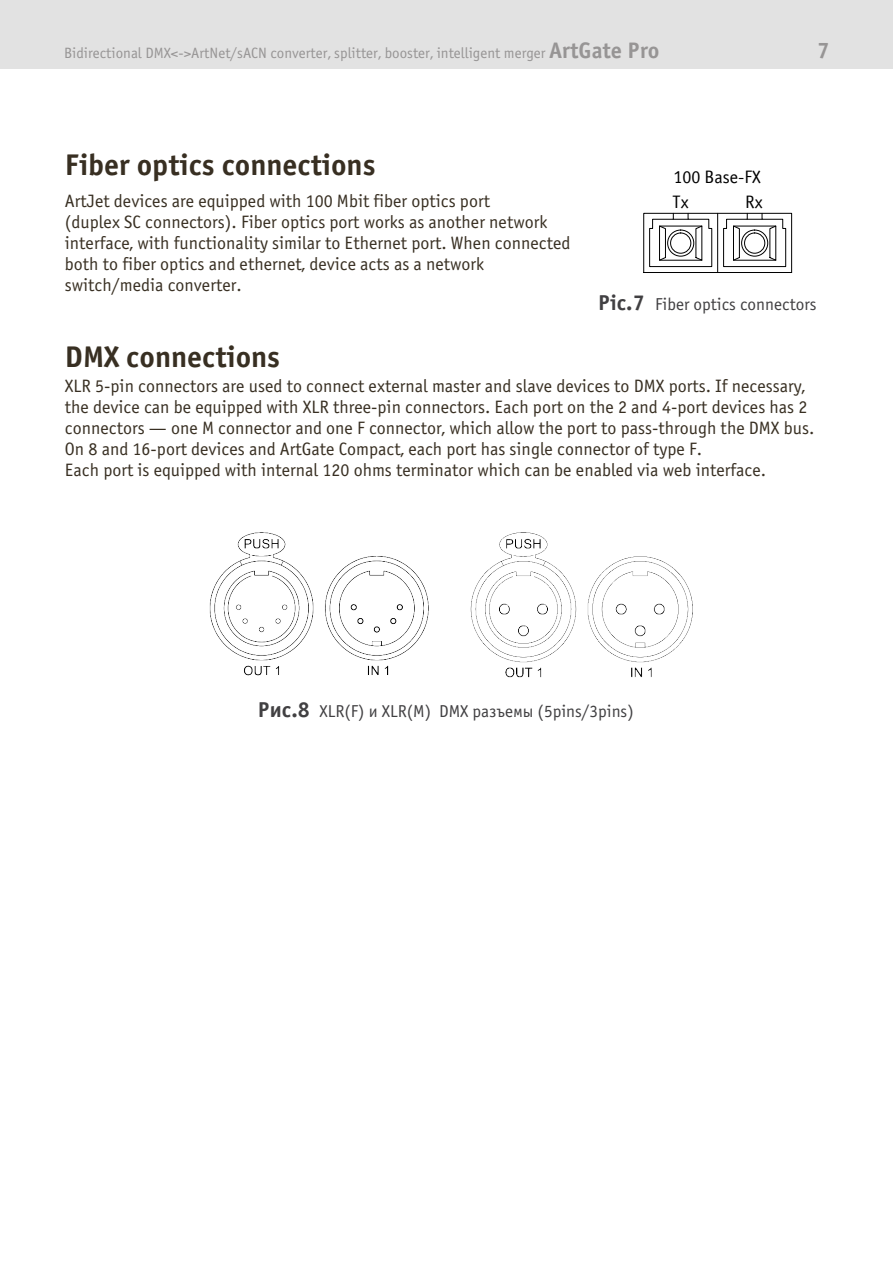
<style>
.page{position:relative;width:893px;height:1263px;background:#fff}
.page>*{position:absolute;margin:0;border:0;box-sizing:border-box;transform-origin:0 0}
.t1{font:700 30px "Officina Sans C";color:#382f22}
.t2{font:700 22.5px "Officina Sans C";color:#979595}
.t3{font:18px/21px "Officina Sans C";color:#382f22}
.t4{font:18px/25.2px "Officina Sans CTT";color:#000}
.t5{font:17.25px "Officina Sans C";color:#414042}
.t6{font:15px "Officina Sans C";color:#979595}
.s1{font-weight:700;font-size:22.5px}
.s2{font-weight:700;font-size:21.6px}
</style>
<div class="page">
<div style="left:0;top:0;width:893px;height:68px;background:#e2e2e2"></div>
<div style="left:644px;top:213px;width:148px;height:60px;border:1px solid #000"></div>
<hr style="left:717px;top:213px;width:1px;height:59px;background:#000">
<svg style="left:649px;top:213px;width:63px;height:54px"></svg>
<hr style="left:659px;top:260px;width:43px;height:1px;background:#000">
<hr style="left:659px;top:226px;width:43px;height:1px;background:#000">
<svg style="left:723px;top:213px;width:63px;height:54px"></svg>
<hr style="left:733px;top:260px;width:43px;height:1px;background:#000">
<hr style="left:733px;top:226px;width:43px;height:1px;background:#000">
<img style="left:209px;top:533px;width:220px;height:143px">
<img style="left:470px;top:533px;width:223px;height:145px">
<p class="t6" style="left:64px;top:45px;width:597px">Bidirectional DMX&lt;-&gt;ArtNet/sACN converter, splitter, booster, intelligent merger <span class="s1">ArtGate Pro</span></p>
<p class="t2" style="left:817px;top:37px;width:14px">7</p>
<h1 class="t1" style="left:65px;top:148px;width:312px">Fiber optics connections</h1>
<p class="t3" style="left:65px;top:191px;width:507px">ArtJet devices are equipped with 100 Mbit fiber optics port<br>(duplex SC connectors). Fiber optics port works as another network interface, with functionality similar to Ethernet port. When connected both to fiber optics and ethernet, device acts as a network switch/media converter.</p>
<h1 class="t1" style="left:65px;top:340px;width:217px">DMX connections</h1>
<p class="t4" style="left:672px;top:165px;width:90px">100 Base-FX<br>Tx</p>
<p class="t4" style="left:745px;top:190px;width:19px">Rx</p>
<p class="t5" style="left:598px;top:295px;width:220px"><span class="s2">Pic.7</span> Fiber optics connectors</p>
<p class="t3" style="left:65px;top:375px;width:751px">XLR 5-pin connectors are used to connect external master and slave devices to DMX ports. If necessary, the device can be equipped with XLR three-pin connectors. Each port on the 2 and 4-port devices has 2 connectors — one M connector and one F connector, which allow the port to pass-through the DMX bus.<br>On 8 and 16-port devices and ArtGate Compact, each port has single connector of type F.<br>Each port is equipped with internal 120 ohms terminator which can be enabled via web interface.</p>
<p class="t5" style="left:258px;top:701px;width:377px"><span class="s2">Рис.8</span> XLR(F) и XLR(M) DMX разъемы (5pins/3pins)</p>
</div>
